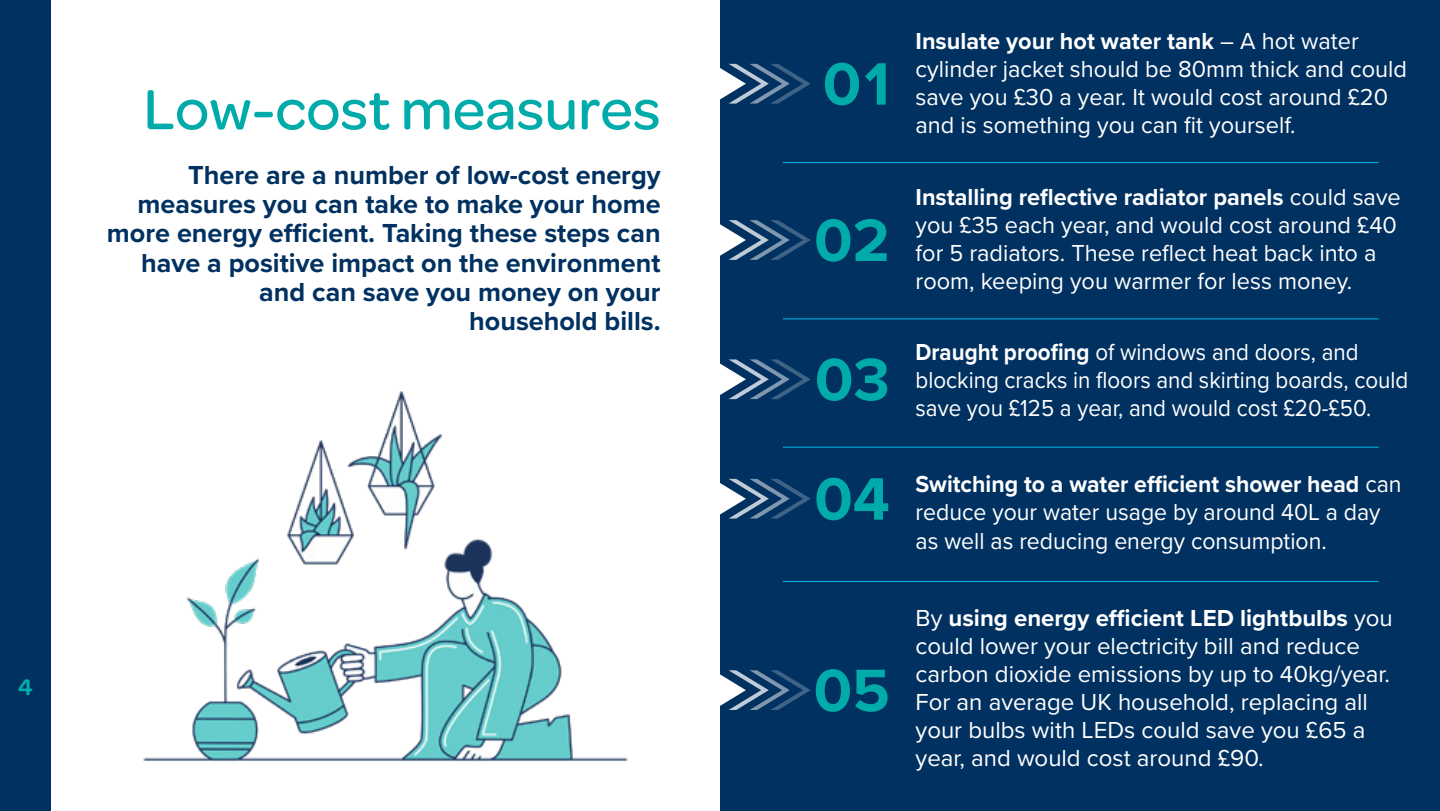
<style>
.page{position:relative;width:1440px;height:811px;background:#fff}
.page>*{position:absolute;margin:0;border:0;box-sizing:border-box;transform-origin:0 0}
.t1{font:700 62px "Proxima Nova";color:#00abaa}
.t2{font:500 60px "Omnes";color:#00abaa}
.t3{font:700 27px/29px "Proxima Nova";color:#003160;text-align:right}
.t4{font:24px/28px "Proxima Nova";color:#fff}
.t5{font:24px/28px "Proxima Nova";color:#fff;scale:.93 1}
.t6{font:24px/28px "Proxima Nova";color:#fff;scale:.96 1}
.t7{font:600 24px "Omnes";color:#00abaa}
.s1{font-weight:700}
</style>
<div class="page">
<div style="left:720px;top:0;width:720px;height:810px;background:#003160"></div>
<div style="left:0;top:0;width:51px;height:810px;background:#003160"></div>
<img style="left:143px;top:391px;width:485px;height:371px">
<svg style="left:720px;top:64px;width:91px;height:39px"></svg>
<hr style="left:783px;top:162px;width:596px;height:1px;background:#00b5e5">
<svg style="left:720px;top:220px;width:90px;height:40px"></svg>
<hr style="left:783px;top:318px;width:596px;height:1px;background:#00b5e5">
<svg style="left:720px;top:478px;width:91px;height:40px"></svg>
<hr style="left:783px;top:580px;width:596px;height:1px;background:#00b5e5">
<svg style="left:720px;top:359px;width:91px;height:40px"></svg>
<hr style="left:783px;top:446px;width:596px;height:1px;background:#00b5e5">
<svg style="left:720px;top:670px;width:91px;height:39px"></svg>
<h2 class="t2" style="left:143px;top:75px;width:519px">Low-cost measures</h2>
<p class="t3" style="left:107px;top:160px;width:555px">There are a number of low-cost energy measures you can take to make your home more energy efficient. Taking these steps can have a positive impact on the environment and can save you money on your<br>household bills.</p>
<p class="t7" style="left:18px;top:672px;width:16px">4</p>
<h1 class="t1" style="left:823px;top:38px;width:69px">01</h1>
<h1 class="t1" style="left:814px;top:194px;width:77px">02</h1>
<h1 class="t1" style="left:815px;top:333px;width:76px">03</h1>
<p class="t4" style="left:916px;top:26px;width:493px"><span class="s1">Insulate your hot water tank</span> – A hot water cylinder jacket should be 80mm thick and could save you £30 a year. It would cost around £20 and is something you can fit yourself.</p>
<p class="t4" style="left:916px;top:182px;width:487px"><span class="s1">Installing reflective radiator panels</span> could save you £35 each year, and would cost around £40 for 5 radiators. These reflect heat back into a room, keeping you warmer for less money.</p>
<p class="t5" style="left:916px;top:337px;width:531px"><span class="s1">Draught proofing</span> of windows and doors, and blocking cracks in floors and skirting boards, could save you £125 a year, and would cost £20-£50.</p>
<h1 class="t1" style="left:814px;top:452px;width:77px">04</h1>
<p class="t6" style="left:916px;top:469px;width:508px"><span class="s1">Switching to a water efficient shower head</span> can reduce your water usage by around 40L a day as well as reducing energy consumption.</p>
<h1 class="t1" style="left:814px;top:643px;width:78px">05</h1>
<p class="t4" style="left:916px;top:602px;width:479px">By <span class="s1">using energy efficient LED lightbulbs</span> you could lower your electricity bill and reduce carbon dioxide emissions by up to 40kg/year.<br>For an average UK household, replacing all your bulbs with LEDs could save you £65 a year, and would cost around £90.</p>
</div>
